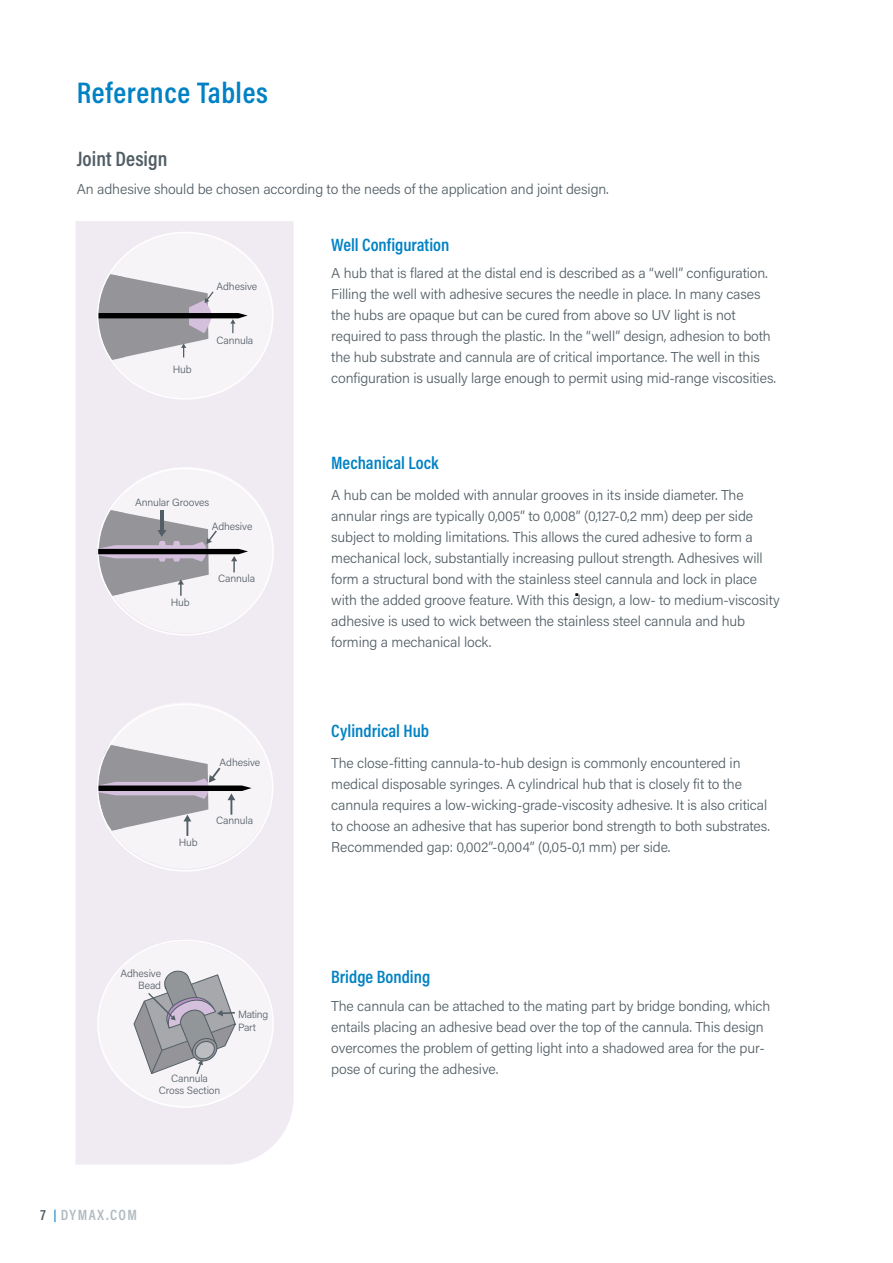
<style>
.page{position:relative;width:893px;height:1263px;background:#fff}
.page>*{position:absolute;margin:0;border:0;box-sizing:border-box;transform-origin:0 0}
.t1{font:600 30px "Acumin Pro Cond";letter-spacing:.02em;color:#0082c4}
.t2{font:300 condensed 26.4px "Helvetica Neue LT Std";color:#000;scale:1.5 1}
.t3{font:600 21px "Acumin Pro Cond";color:#525e65}
.t4{font:600 18px "Acumin Pro Cond";color:#0082c4}
.t5{font:600 15px "Acumin Pro Cond";letter-spacing:.1em;color:#b1bac0}
.t6{font:300 14.25px/21px "Acumin Pro";letter-spacing:-.01em;color:#525e65}
.t7{font:300 10.5px/12.6px "Acumin Pro";letter-spacing:-.01em;color:#525e65;text-align:right}
.s1{color:#525e65}
.s2{font-size:12px;color:#0082c4}
</style>
<div class="page">
<div style="left:75px;top:221px;width:219px;height:943px;background:#f0eaf3"></div>
<div style="left:98px;top:702px;width:175px;height:167px;background:#f7f4f8;border-radius:50%"></div>
<div style="left:98px;top:942px;width:175px;height:166px;background:#f7f4f8;border-radius:50%"></div>
<div style="left:99px;top:467px;width:175px;height:166px;background:#f7f4f8;border-radius:50%"></div>
<div style="left:99px;top:232px;width:175px;height:166px;background:#f7f4f8;border-radius:50%"></div>
<svg style="left:98px;top:274px;width:150px;height:87px"></svg>
<svg style="left:133px;top:970px;width:103px;height:105px"></svg>
<svg style="left:97px;top:510px;width:151px;height:86px"></svg>
<svg style="left:97px;top:745px;width:155px;height:91px"></svg>
<h1 class="t1" style="left:77px;top:73px;width:193px">Reference Tables</h1>
<h3 class="t3" style="left:77px;top:145px;width:92px">Joint Design</h3>
<p class="t6" style="left:77px;top:178px;width:533px">An adhesive should be chosen according to the needs of the application and joint design.</p>
<p class="t7" style="left:216px;top:280px;width:42px">Adhesive</p>
<p class="t7" style="left:173px;top:362px;width:20px">Hub</p>
<p class="t7" style="left:216px;top:333px;width:38px">Cannula</p>
<p class="t7" style="left:135px;top:495px;width:76px">Annular Grooves</p>
<p class="t7" style="left:212px;top:519px;width:42px">Adhesive</p>
<p class="t7" style="left:171px;top:596px;width:20px">Hub</p>
<p class="t7" style="left:218px;top:571px;width:38px">Cannula</p>
<p class="t7" style="left:220px;top:755px;width:42px">Adhesive</p>
<p class="t7" style="left:179px;top:835px;width:20px">Hub</p>
<p class="t7" style="left:216px;top:814px;width:38px">Cannula</p>
<p class="t7" style="left:120px;top:966px;width:42px">Adhesive<br>Bead</p>
<p class="t7" style="left:238px;top:1008px;width:32px;text-align:left">Mating<br>Part</p>
<p class="t7" style="left:159px;top:1071px;width:63px;text-align:center">Cannula<br>Cross Section</p>
<p class="t5" style="left:41px;top:1205px;width:98px"><span class="s1">7</span> <span class="s2">|</span> DYMAX.COM</p>
<p class="t4" style="left:331px;top:233px;width:120px">Well Configuration</p>
<p class="t6" style="left:331px;top:262px;width:446px">A hub that is flared at the distal end is described as a “well” configuration.<br>Filling the well with adhesive secures the needle in place. In many cases the hubs are opaque but can be cured from above so UV light is not required to pass through the plastic. In the “well” design, adhesion to both the hub substrate and cannula are of critical importance. The well in this configuration is usually large enough to permit using mid-range viscosities.</p>
<p class="t4" style="left:331px;top:451px;width:109px">Mechanical Lock</p>
<p class="t6" style="left:331px;top:484px;width:450px">A hub can be molded with annular grooves in its inside diameter. The annular rings are typically 0,005” to 0,008” (0,127-0,2 mm) deep per side subject to molding limitations. This allows the cured adhesive to form a mechanical lock, substantially increasing pullout strength. Adhesives will form a structural bond with the stainless steel cannula and lock in place with the added groove feature. With this design, a low- to medium-viscosity adhesive is used to wick between the stainless steel cannula and hub forming a mechanical lock.</p>
<h2 class="t2" style="left:572px;top:571px;width:8px">.</h2>
<p class="t4" style="left:331px;top:719px;width:99px">Cylindrical Hub</p>
<p class="t6" style="left:331px;top:752px;width:440px">The close-fitting cannula-to-hub design is commonly encountered in medical disposable syringes. A cylindrical hub that is closely fit to the cannula requires a low-wicking-grade-viscosity adhesive. It is also critical to choose an adhesive that has superior bond strength to both substrates.<br>Recommended gap: 0,002”-0,004” (0,05-0,1 mm) per side.</p>
<p class="t4" style="left:331px;top:965px;width:101px">Bridge Bonding</p>
<p class="t6" style="left:331px;top:995px;width:441px">The cannula can be attached to the mating part by bridge bonding, which entails placing an adhesive bead over the top of the cannula. This design overcomes the problem of getting light into a shadowed area for the pur&shy;pose of curing the adhesive.</p>
</div>
